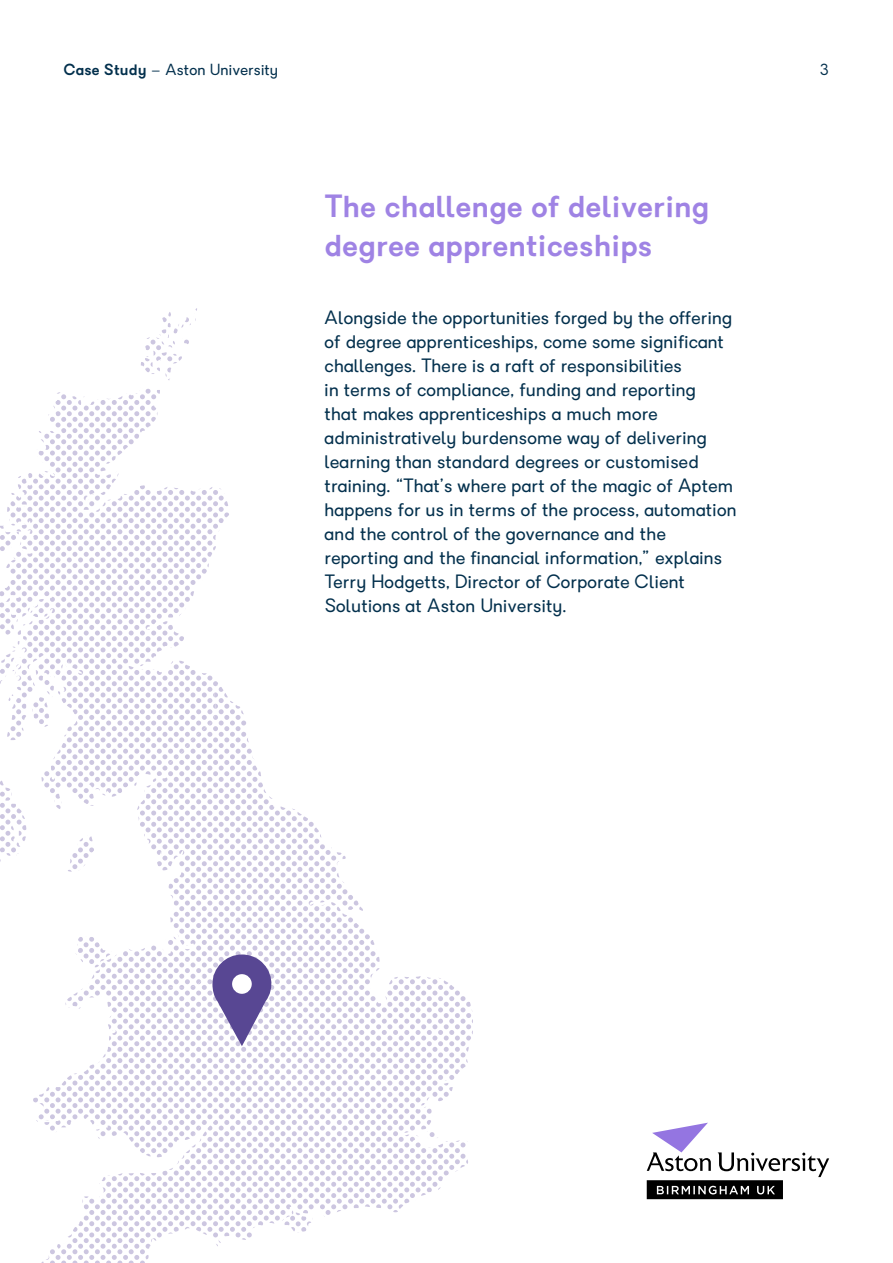
<style>
.page{position:relative;width:893px;height:1263px;background:#fff}
.page>*{position:absolute;margin:0;border:0;box-sizing:border-box;transform-origin:0 0}
.t1{font:600 30px/39px "Granary";letter-spacing:.02em;color:#9f83e4}
.t2{font:18px/24px "Granary";letter-spacing:.02em;color:#03304d}
.t3{font:15px "Granary";letter-spacing:.02em;color:#03304d}
.t4{font:600 15px "Granary";letter-spacing:.02em;color:#03304d}
</style>
<div class="page">
<svg style="left:141px;top:308px;width:56px;height:72px"></svg>
<svg style="left:33px;top:701px;width:440px;height:562px"></svg>
<svg style="left:0;top:388px;width:230px;height:422px"></svg>
<svg style="left:0;top:734px;width:27px;height:128px"></svg>
<svg style="left:212px;top:954px;width:63px;height:92px"></svg>
<div style="left:232px;top:974px;width:20px;height:20px;background:#fff;border-radius:50%"></div>
<svg style="left:647px;top:1123px;width:182px;height:76px"></svg>
<p class="t4" style="left:64px;top:60px;width:84px">Case Study</p>
<p class="t3" style="left:165px;top:60px;width:114px">Aston University</p>
<p class="t3" style="left:820px;top:60px;width:10px">3</p>
<h1 class="t1" style="left:325px;top:187px;width:386px">The challenge of delivering degree apprenticeships</h1>
<p class="t2" style="left:325px;top:305px;width:413px">Alongside the opportunities forged by the offering of degree apprenticeships, come some significant challenges. There is a raft of responsibilities<br>in terms of compliance, funding and reporting<br>that makes apprenticeships a much more administratively burdensome way of delivering learning than standard degrees or customised training. “That’s where part of the magic of Aptem happens for us in terms of the process, automation and the control of the governance and the reporting and the financial information,” explains Terry Hodgetts, Director of Corporate Client Solutions at Aston University.</p>
</div>
